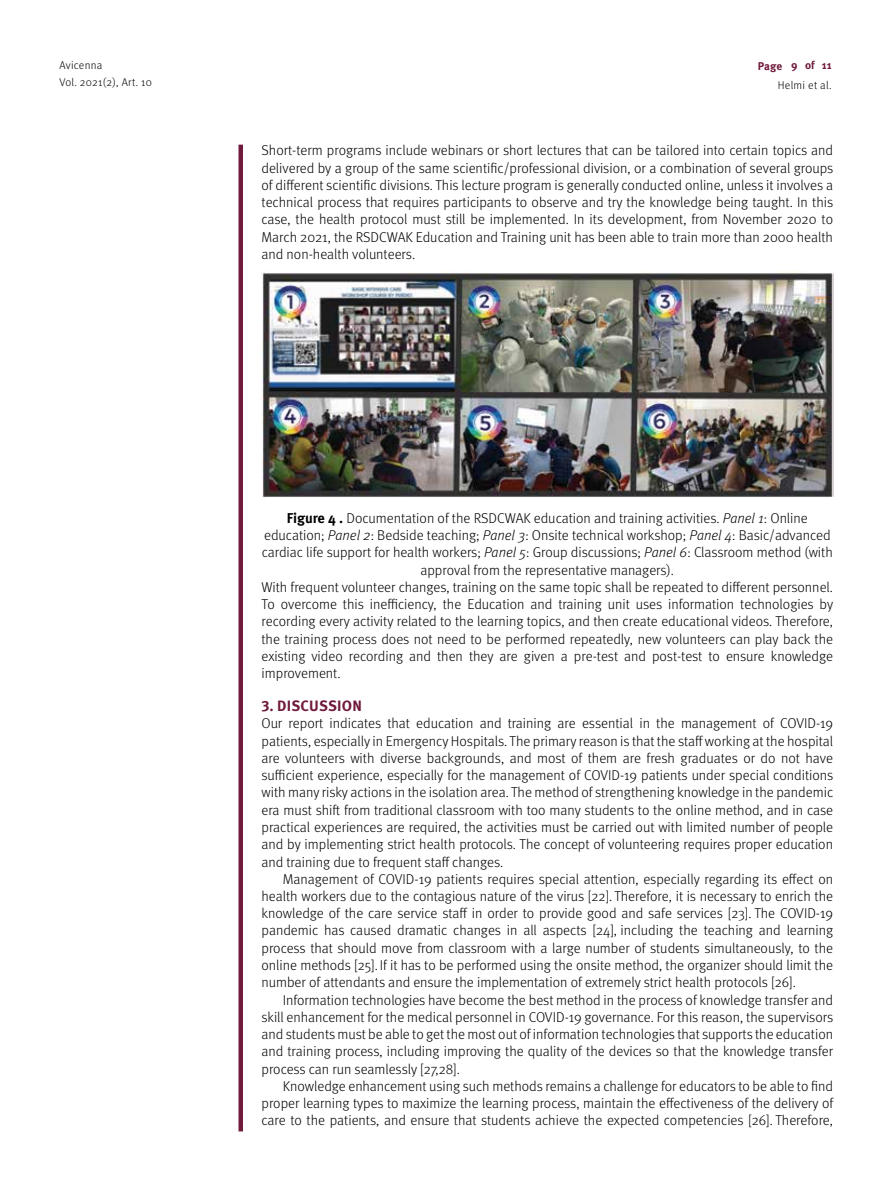
<style>
.page{position:relative;width:893px;height:1191px;background:#fff}
.page>*{position:absolute;margin:0;border:0;box-sizing:border-box;transform-origin:0 0}
.t1{font:700 15px "Meta Pro";letter-spacing:.01em;color:#701a3d}
.t2{font:300 14.25px/17.2px "Meta Pro";color:#000;text-align:justify}
.t3{font:300 11.25px "Meta Pro";letter-spacing:.025em;color:#000}
.t4{font:700 11.25px "Meta Pro";letter-spacing:-.005em;color:#701a3d}
.s1{font-weight:700}
.s2{font-style:italic}
</style>
<div class="page">
<div style="left:238px;top:145px;width:5px;height:986px;background:#701a3d"></div>
<img style="left:261px;top:271px;width:572px;height:226px">
<p class="t3" style="left:60px;top:57px;width:44px">Avicenna</p>
<p class="t4" style="left:758px;top:56px;width:75px">Page 9 of 11</p>
<p class="t3" style="left:60px;top:73px;width:94px">Vol. 2021(2), Art. 10</p>
<p class="t3" style="left:778px;top:77px;width:55px">Helmi et al.</p>
<p class="t2" style="left:261px;top:141px;width:573px">Short-term programs include webinars or short lectures that can be tailored into certain topics and delivered by a group of the same scientific/professional division, or a combination of several groups of different scientific divisions. This lecture program is generally conducted online, unless it involves a technical process that requires participants to observe and try the knowledge being taught. In this case, the health protocol must still be implemented. In its development, from November 2020 to March 2021, the RSDCWAK Education and Training unit has been able to train more than 2000 health and non-health volunteers.</p>
<p class="t2" style="left:287px;top:508px;width:523px"><span class="s1">Figure 4 .</span> Documentation of the RSDCWAK education and training activities. <span class="s2">Panel 1</span>: Online</p>
<p class="t2" style="left:264px;top:526px;width:568px">education; <span class="s2">Panel 2</span>: Bedside teaching; <span class="s2">Panel 3</span>: Onsite technical workshop; <span class="s2">Panel 4</span>: Basic/advanced</p>
<p class="t2" style="left:262px;top:543px;width:573px">cardiac life support for health workers; <span class="s2">Panel 5</span>: Group discussions; <span class="s2">Panel 6</span>: Classroom method (with</p>
<p class="t2" style="left:420px;top:560px;width:255px">approval from the representative managers).</p>
<p class="t2" style="left:261px;top:577px;width:573px">With frequent volunteer changes, training on the same topic shall be repeated to different personnel.</p>
<p class="t2" style="left:261px;top:595px;width:573px">To overcome this inefficiency, the Education and training unit uses information technologies by</p>
<p class="t2" style="left:261px;top:612px;width:573px">recording every activity related to the learning topics, and then create educational videos. Therefore,</p>
<p class="t2" style="left:261px;top:629px;width:573px">the training process does not need to be performed repeatedly, new volunteers can play back the</p>
<p class="t2" style="left:261px;top:646px;width:573px">existing video recording and then they are given a pre-test and post-test to ensure knowledge</p>
<p class="t2" style="left:261px;top:664px;width:81px">improvement.</p>
<p class="t1" style="left:261px;top:694px;width:102px">3. DISCUSSION</p>
<p class="t2" style="left:261px;top:714px;width:573px">Our report indicates that education and training are essential in the management of COVID-19 patients, especially in Emergency Hospitals. The primary reason is that the staff working at the hospital are volunteers with diverse backgrounds, and most of them are fresh graduates or do not have sufficient experience, especially for the management of COVID-19 patients under special conditions with many risky actions in the isolation area. The method of strengthening knowledge in the pandemic era must shift from traditional classroom with too many students to the online method, and in case practical experiences are required, the activities must be carried out with limited number of people and by implementing strict health protocols. The concept of volunteering requires proper education and training due to frequent staff changes.</p>
<p class="t2" style="left:261px;top:869px;width:573px;text-indent:21px">Management of COVID-19 patients requires special attention, especially regarding its effect on health workers due to the contagious nature of the virus [22]. Therefore, it is necessary to enrich the knowledge of the care service staff in order to provide good and safe services [23]. The COVID-19 pandemic has caused dramatic changes in all aspects [24], including the teaching and learning process that should move from classroom with a large number of students simultaneously, to the online methods [25]. If it has to be performed using the onsite method, the organizer should limit the number of attendants and ensure the implementation of extremely strict health protocols [26].</p>
<p class="t2" style="left:261px;top:990px;width:573px;text-indent:21px">Information technologies have become the best method in the process of knowledge transfer and skill enhancement for the medical personnel in COVID-19 governance. For this reason, the supervisors and students must be able to get the most out of information technologies that supports the education and training process, including improving the quality of the devices so that the knowledge transfer process can run seamlessly [27,28].</p>
<p class="t2" style="left:261px;top:1076px;width:573px;text-indent:21px">Knowledge enhancement using such methods remains a challenge for educators to be able to find proper learning types to maximize the learning process, maintain the effectiveness of the delivery of care to the patients, and ensure that students achieve the expected competencies [26]. Therefore,</p>
</div>
